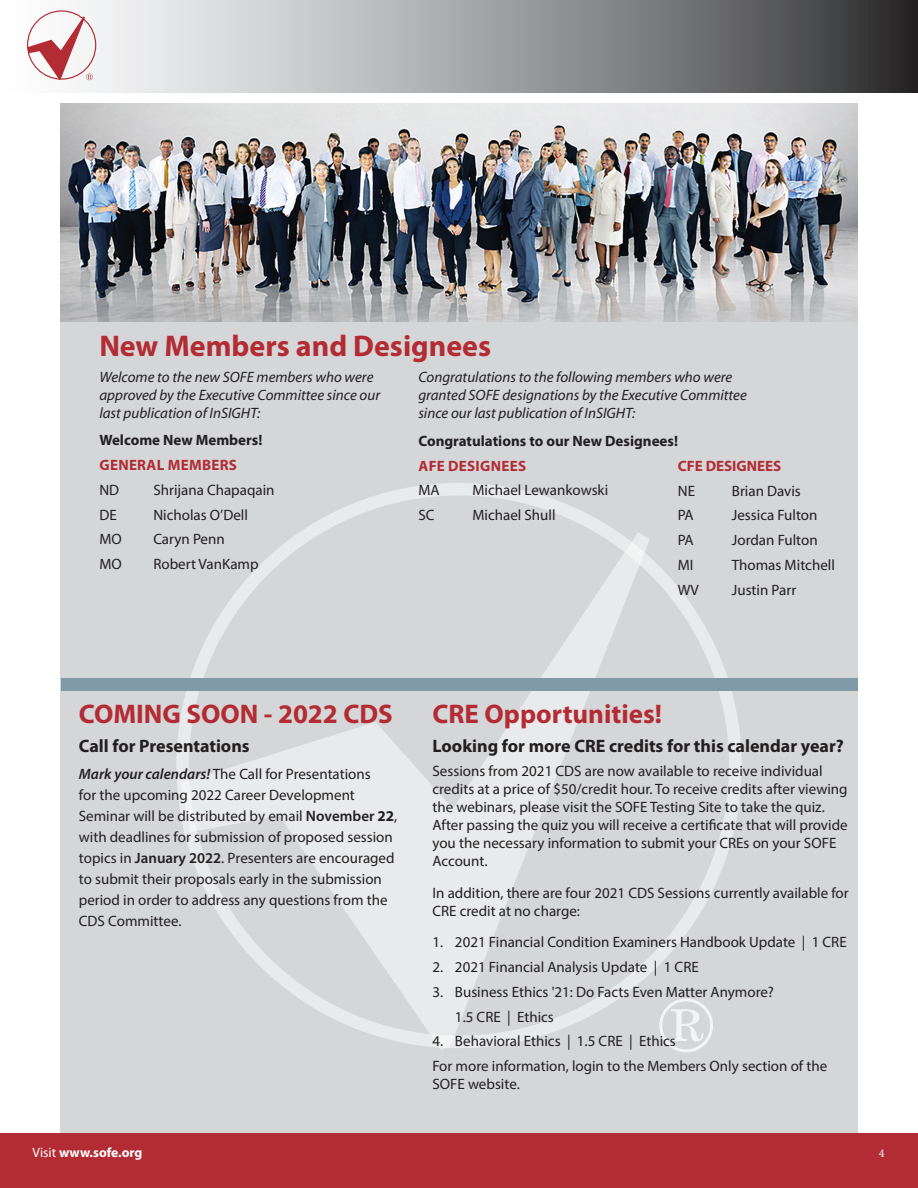
<style>
.page{position:relative;width:918px;height:1188px;background:#fff}
.page>*{position:absolute;margin:0;border:0;box-sizing:border-box;transform-origin:0 0}
.t1{font:700 30px "Myriad Pro";color:#b32c33}
.t2{font:700 27px "Myriad Pro";color:#b32c33}
.t3{font:700 18px "Myriad Pro";color:#231f20}
.t4{font:15px/21px "Myriad Pro";color:#231f20}
.t5{font:italic 15px/18px "Myriad";color:#231f20}
.t6{font:15px "Myriad";color:#231f20}
.t7{font:700 15px "Myriad Pro";color:#231f20}
.t8{font:700 15px "Myriad Pro";letter-spacing:.02em;color:#b32c33}
.t9{font:700 15px "Myriad";color:#b32c33}
.t10{font:700 13.5px "Myriad Pro";color:#fff}
.t11{font:12px "Minion Pro";color:#fff}
.s1{font-weight:600;font-style:italic}
.s2{font-weight:600}
.s3{font-weight:700}
.s4{font-family:"Myriad";font-weight:400}
</style>
<div class="page">
<div style="left:0;top:1133px;width:918px;height:55px;background:#b32c33"></div>
<svg style="left:27px;top:0;width:891px;height:93px;background:#9b9b9e"></svg>
<svg style="left:28px;top:16px;width:65px;height:64px"></svg>
<div style="left:60px;top:321px;width:798px;height:812px;background:#d5d6d8"></div>
<svg style="left:181px;top:532px;width:469px;height:518px"></svg>
<svg style="left:659px;top:999px;width:54px;height:53px"></svg>
<img style="left:60px;top:104px;width:798px;height:218px">
<div style="left:61px;top:678px;width:796px;height:13px;background:#809aa7"></div>
<h1 class="t1" style="left:99px;top:326px;width:393px">New Members and Designees</h1>
<p class="t5" style="left:99px;top:368px;width:282px">Welcome to the new SOFE members who were approved by the Executive Committee since our last publication of InSIGHT:</p>
<p class="t7" style="left:99px;top:430px;width:165px">Welcome New Members!</p>
<p class="t8" style="left:100px;top:455px;width:139px">GENERAL MEMBERS</p>
<p class="t6" style="left:99px;top:482px;width:21px">ND</p>
<p class="t6" style="left:153px;top:482px;width:123px">Shrijana Chapaqain</p>
<p class="t6" style="left:99px;top:507px;width:19px">DE</p>
<p class="t6" style="left:153px;top:507px;width:96px">Nicholas O’Dell</p>
<p class="t6" style="left:99px;top:532px;width:24px">MO</p>
<p class="t6" style="left:153px;top:532px;width:73px">Caryn Penn</p>
<p class="t6" style="left:99px;top:557px;width:24px">MO</p>
<p class="t6" style="left:153px;top:557px;width:107px">Robert VanKamp</p>
<p class="t5" style="left:418px;top:369px;width:330px">Congratulations to the following members who were granted SOFE designations by the Executive Committee since our last publication of InSIGHT:</p>
<p class="t7" style="left:418px;top:431px;width:261px">Congratulations to our New Designees!</p>
<p class="t8" style="left:419px;top:456px;width:109px">AFE DESIGNEES</p>
<p class="t6" style="left:418px;top:483px;width:23px">MA</p>
<p class="t6" style="left:472px;top:483px;width:138px">Michael Lewankowski</p>
<p class="t6" style="left:418px;top:508px;width:18px">SC</p>
<p class="t6" style="left:472px;top:508px;width:85px">Michael Shull</p>
<p class="t9" style="left:678px;top:458px;width:105px">CFE DESIGNEES</p>
<p class="t6" style="left:678px;top:483px;width:19px">NE</p>
<p class="t6" style="left:732px;top:483px;width:71px">Brian Davis</p>
<p class="t6" style="left:678px;top:508px;width:17px">PA</p>
<p class="t6" style="left:732px;top:508px;width:87px">Jessica Fulton</p>
<p class="t6" style="left:678px;top:533px;width:17px">PA</p>
<p class="t6" style="left:732px;top:533px;width:87px">Jordan Fulton</p>
<p class="t6" style="left:678px;top:557px;width:17px">MI</p>
<p class="t6" style="left:732px;top:557px;width:104px">Thomas Mitchell</p>
<p class="t6" style="left:678px;top:582px;width:23px">WV</p>
<p class="t6" style="left:732px;top:582px;width:66px">Justin Parr</p>
<h2 class="t2" style="left:79px;top:697px;width:316px">COMING SOON - 2022 CDS</h2>
<p class="t3" style="left:79px;top:734px;width:172px">Call for Presentations</p>
<p class="t4" style="left:79px;top:764px;width:320px"><span class="s1">Mark your calendars!</span> The Call for Presentations<br>for the upcoming 2022 Career Development Seminar will be distributed by email <span class="s2">November</span> <span class="s3">22</span>, with deadlines for submission of proposed session topics in <span class="s2">January 2022</span>. Presenters are encouraged to submit their proposals early in the submission period in order to address any questions from the CDS Committee.</p>
<h2 class="t2" style="left:432px;top:697px;width:231px">CRE Opportunities!</h2>
<p class="t3" style="left:432px;top:734px;width:413px">Looking for more CRE credits for this calendar year?</p>
<p class="t4" style="left:432px;top:762px;width:417px;line-height:18px">Sessions from 2021 CDS are now available to receive individual credits at a price of $50/credit hour. To receive credits after viewing the webinars, please visit the SOFE Testing Site to take the quiz.<br>After passing the quiz you will receive a certificate that will provide you the necessary information to submit your CREs on your SOFE Account.</p>
<p class="t4" style="left:432px;top:884px;width:418px;line-height:18px">In addition, there are four 2021 CDS Sessions currently available for<br>CRE credit at no charge:</p>
<p class="t4" style="left:432px;top:932px;width:416px">1. 2021 Financial Condition Examiners Handbook Update | 1 CRE</p>
<p class="t4" style="left:432px;top:956px;width:268px">2. 2021 Financial Analysis Update | 1 CRE</p>
<p class="t4" style="left:455px;top:979px;width:321px;line-height:24.8px;text-indent:-22px">3. Business Ethics '21: Do Facts Even Matter Anymore?<br>1.5 CRE | Ethics</p>
<p class="t4" style="left:432px;top:1029px;width:396px;line-height:24.8px">4. Behavioral Ethics | 1.5 CRE | Ethics<br>For more information, login to the Members Only section of the</p>
<p class="t4" style="left:432px;top:1073px;width:89px">SOFE website.</p>
<p class="t10" style="left:32px;top:1144px;width:112px"><span class="s4">Visit</span> www.sofe.org</p>
<p class="t11" style="left:879px;top:1145px;width:7px">4</p>
</div>
